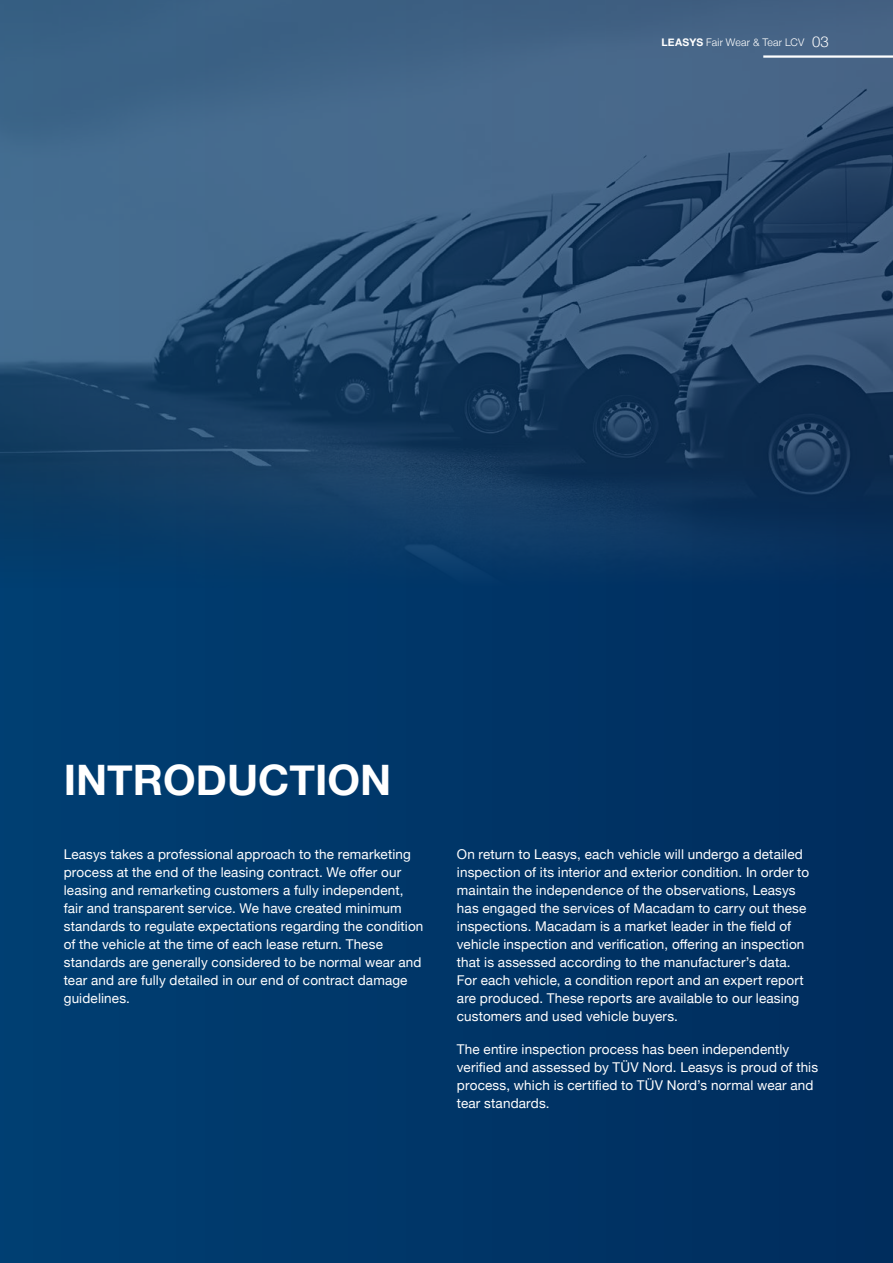
<style>
.page{position:relative;width:893px;height:1263px;background:#003668}
.page>*{position:absolute;margin:0;border:0;box-sizing:border-box;transform-origin:0 0}
.t1{font:700 42px "Helvetica Neue";color:#fff}
.t2{font:300 15px "Helvetica Neue";color:#fff}
.t3{font:13.5px/18px "Helvetica Neue";letter-spacing:.01em;color:#fff}
.t4{font:300 10.5px "Helvetica Neue";letter-spacing:.02em;color:#fff}
.s1{font-weight:700}
</style>
<div class="page">
<svg style="left:0;top:0;width:893px;height:593px;background:#2a4f73"></svg>
<hr style="left:763px;top:55px;width:130px;height:3px;background:#fff">
<p class="t4" style="left:661px;top:34px;width:144px"><span class="s1">LEASYS</span> Fair Wear &amp; Tear LCV</p>
<p class="t2" style="left:812px;top:29px;width:18px">03</p>
<h1 class="t1" style="left:64px;top:747px;width:329px">INTRODUCTION</h1>
<p class="t3" style="left:64px;top:846px;width:361px">Leasys takes a professional approach to the remarketing process at the end of the leasing contract. We offer our leasing and remarketing customers a fully independent, fair and transparent service. We have created minimum standards to regulate expectations regarding the condition of the vehicle at the time of each lease return. These standards are generally considered to be normal wear and tear and are fully detailed in our end of contract damage guidelines.</p>
<p class="t3" style="left:457px;top:846px;width:354px">On return to Leasys, each vehicle will undergo a detailed inspection of its interior and exterior condition. In order to maintain the independence of the observations, Leasys has engaged the services of Macadam to carry out these inspections. Macadam is a market leader in the field of vehicle inspection and verification, offering an inspection that is assessed according to the manufacturer’s data.<br>For each vehicle, a condition report and an expert report are produced. These reports are available to our leasing customers and used vehicle buyers.</p>
<p class="t3" style="left:457px;top:1041px;width:363px">The entire inspection process has been independently verified and assessed by TÜV Nord. Leasys is proud of this process, which is certified to TÜV Nord’s normal wear and tear standards.</p>
</div>
